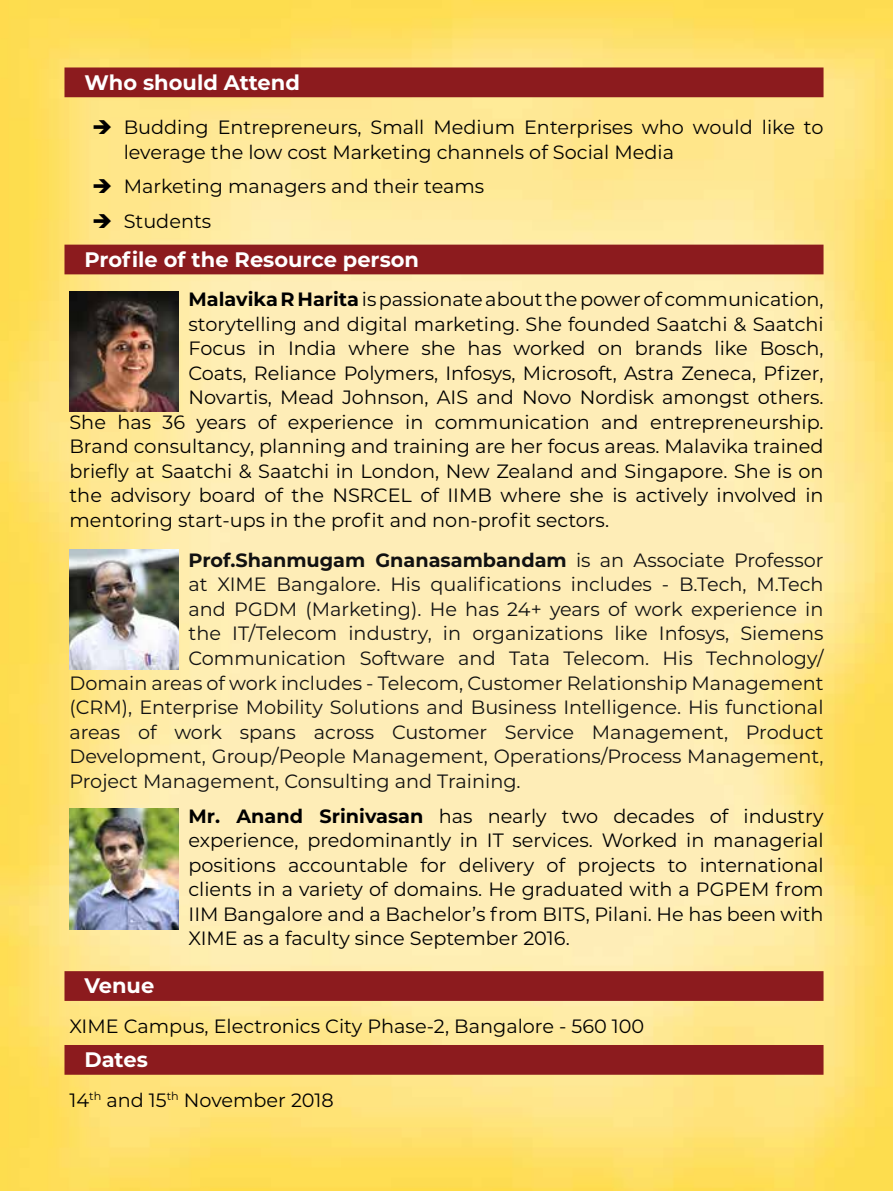
<style>
.page{position:relative;width:893px;height:1191px;background:#fff}
.page>*{position:absolute;margin:0;border:0;box-sizing:border-box;transform-origin:0 0}
.t1{font:700 21px "Montserrat";color:#fff}
.t2{font:19.25px/24.5px "Montserrat";color:#000}
.t3{font:19.25px "Montserrat";color:#111}
.t4{font:700 19.25px "Montserrat";color:#111}
.s1{font-weight:700}
.s2{font-weight:400}
</style>
<div class="page">
<img style="left:0;top:0;width:893px;height:1191px">
<div style="left:64px;top:67px;width:759px;height:30px;background:#8c1b1e"></div>
<div style="left:64px;top:245px;width:759px;height:29px;background:#8c1b1e"></div>
<div style="left:64px;top:971px;width:759px;height:30px;background:#8c1b1e"></div>
<div style="left:64px;top:1045px;width:759px;height:29px;background:#8c1b1e"></div>
<img style="left:69px;top:291px;width:110px;height:121px">
<img style="left:69px;top:549px;width:110px;height:121px">
<img style="left:69px;top:809px;width:110px;height:120px">
<svg style="left:94px;top:120px;width:17px;height:14px"></svg>
<svg style="left:94px;top:179px;width:17px;height:14px"></svg>
<svg style="left:94px;top:213px;width:17px;height:14px"></svg>
<p class="t1" style="left:84px;top:67px;width:217px">Who should Attend</p>
<p class="t2" style="left:124px;top:114px;width:701px">Budding Entrepreneurs, Small Medium Enterprises who would like to leverage the low cost Marketing channels of Social Media</p>
<p class="t2" style="left:124px;top:168px;width:362px;line-height:34.5px">Marketing managers and their teams<br>Students</p>
<p class="t1" style="left:84px;top:244px;width:336px">Profile of the Resource person</p>
<p class="t2" style="left:189px;top:286px;width:636px"><span class="s1">Malavika R Harita</span> is passionate about the power of communication,</p>
<p class="t2" style="left:189px;top:311px;width:636px">storytelling and digital marketing. She founded Saatchi &amp; Saatchi</p>
<p class="t2" style="left:189px;top:335px;width:636px">Focus in India where she has worked on brands like Bosch,</p>
<p class="t2" style="left:189px;top:360px;width:636px">Coats, Reliance Polymers, Infosys, Microsoft, Astra Zeneca, Pfizer,</p>
<p class="t2" style="left:189px;top:384px;width:636px">Novartis, Mead Johnson, AIS and Novo Nordisk amongst others.</p>
<p class="t2" style="left:69px;top:409px;width:756px">She has 36 years of experience in communication and entrepreneurship.</p>
<p class="t2" style="left:69px;top:433px;width:756px">Brand consultancy, planning and training are her focus areas. Malavika trained</p>
<p class="t2" style="left:69px;top:458px;width:756px">briefly at Saatchi &amp; Saatchi in London, New Zealand and Singapore. She is on</p>
<p class="t2" style="left:69px;top:483px;width:756px">the advisory board of the NSRCEL of IIMB where she is actively involved in</p>
<p class="t2" style="left:69px;top:507px;width:541px">mentoring start-ups in the profit and non-profit sectors.</p>
<p class="t4" style="left:189px;top:546px;width:636px">Prof.Shanmugam Gnanasambandam <span class="s2">is an Associate Professor</span></p>
<p class="t3" style="left:189px;top:571px;width:636px">at XIME Bangalore. His qualifications includes - B.Tech, M.Tech</p>
<p class="t3" style="left:189px;top:596px;width:636px">and PGDM (Marketing). He has 24+ years of work experience in</p>
<p class="t3" style="left:189px;top:620px;width:636px">the IT/Telecom industry, in organizations like Infosys, Siemens</p>
<p class="t3" style="left:189px;top:645px;width:636px">Communication Software and Tata Telecom. His Technology/</p>
<p class="t3" style="left:69px;top:669px;width:756px">Domain areas of work includes - Telecom, Customer Relationship Management</p>
<p class="t3" style="left:69px;top:694px;width:755px">(CRM), Enterprise Mobility Solutions and Business Intelligence. His functional</p>
<p class="t3" style="left:69px;top:718px;width:756px">areas of work spans across Customer Service Management, Product</p>
<p class="t3" style="left:69px;top:743px;width:756px">Development, Group/People Management, Operations/Process Management,</p>
<p class="t3" style="left:69px;top:767px;width:453px">Project Management, Consulting and Training.</p>
<p class="t2" style="left:189px;top:803px;width:636px;text-align:justify"><span class="s1">Mr. Anand Srinivasan</span> has nearly two decades of industry experience, predominantly in IT services. Worked in managerial positions accountable for delivery of projects to international clients in a variety of domains. He graduated with a PGPEM from IIM Bangalore and a Bachelor’s from BITS, Pilani. He has been with XIME as a faculty since September 2016.</p>
<p class="t1" style="left:84px;top:971px;width:71px">Venue</p>
<p class="t2" style="left:69px;top:1013px;width:576px">XIME Campus, Electronics City Phase-2, Bangalore - 560 100</p>
<p class="t1" style="left:84px;top:1044px;width:65px">Dates</p>
<p class="t2" style="left:69px;top:1087px;width:266px">14<sup>th</sup> and 15<sup>th</sup> November 2018</p>
</div>
